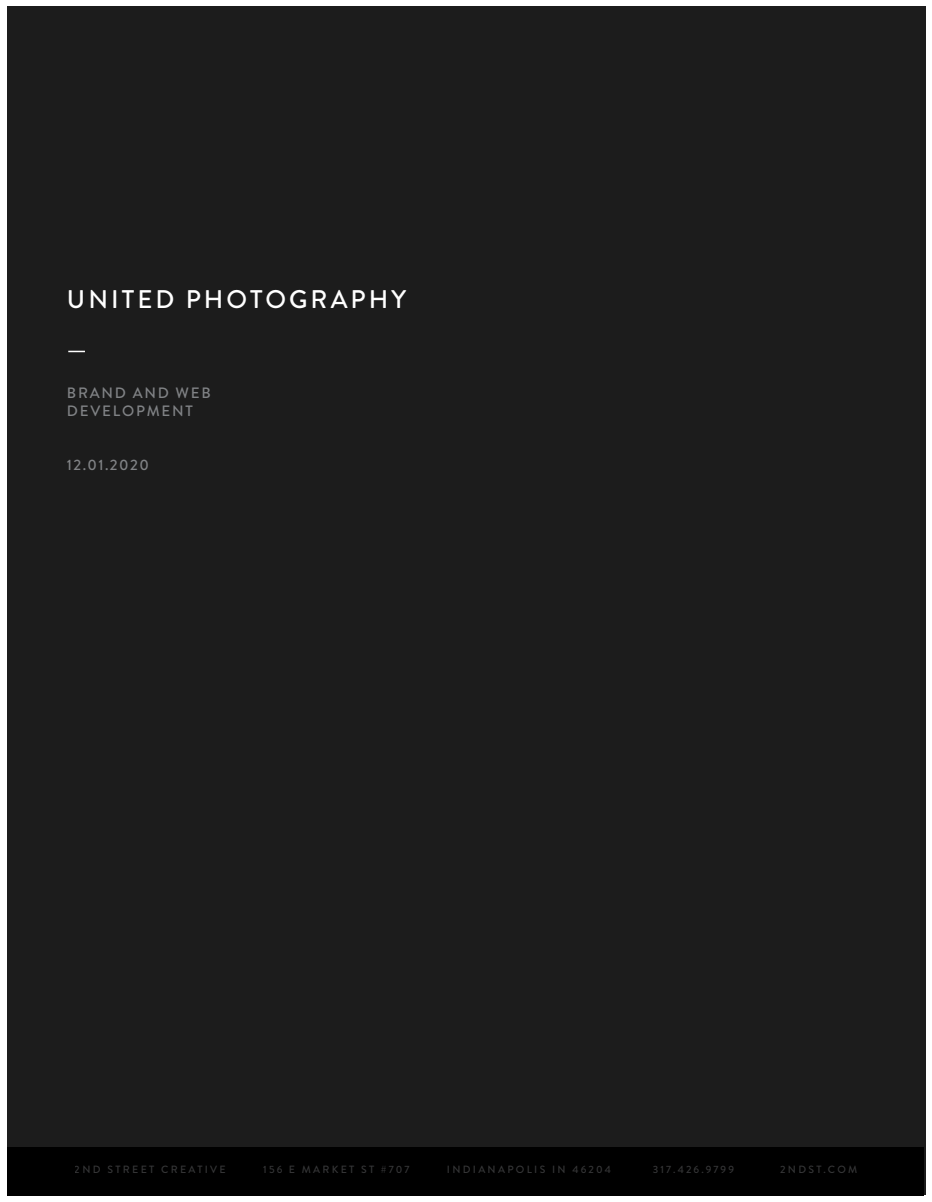
<style>
.page{position:relative;width:932px;height:1202px;background:#fff}
.page>*{position:absolute;margin:0;border:0;box-sizing:border-box;transform-origin:0 0}
.t1{font:500 25.5px "Brandon Grotesque";letter-spacing:.12em;color:#fff}
.t2{font:500 15px/18px "Brandon Grotesque";letter-spacing:.12em;color:#808285}
.t3{font:500 10.5px "Brandon Grotesque";letter-spacing:.22em;color:#636466}
.t4{font:500 10.5px "Brandon Grotesque";letter-spacing:.2em;color:#636466}
</style>
<div class="page">
<div style="left:7px;top:7px;width:918px;height:1188px;background:#1c1c1c"></div>
<svg style="left:68px;top:351px;width:17px;height:1px"></svg>
<div style="left:8px;top:1147px;width:916px;height:48px;background:#000"></div>
<h1 class="t1" style="left:67px;top:281px;width:340px">UNITED PHOTOGRAPHY</h1>
<h2 class="t2" style="left:67px;top:384px;width:145px">BRAND AND WEB<br>DEVELOPMENT</h2>
<h2 class="t2" style="left:67px;top:456px;width:84px">12.01.2020</h2>
<p class="t3" style="left:75px;top:1162px;width:152px">2ND STREET CREATIVE</p>
<p class="t3" style="left:263px;top:1162px;width:148px">156 E MARKET ST #707</p>
<p class="t3" style="left:447px;top:1162px;width:165px">INDIANAPOLIS IN 46204</p>
<p class="t4" style="left:652px;top:1162px;width:83px">317.426.9799</p>
<p class="t3" style="left:780px;top:1162px;width:79px">2NDST.COM</p>
</div>
